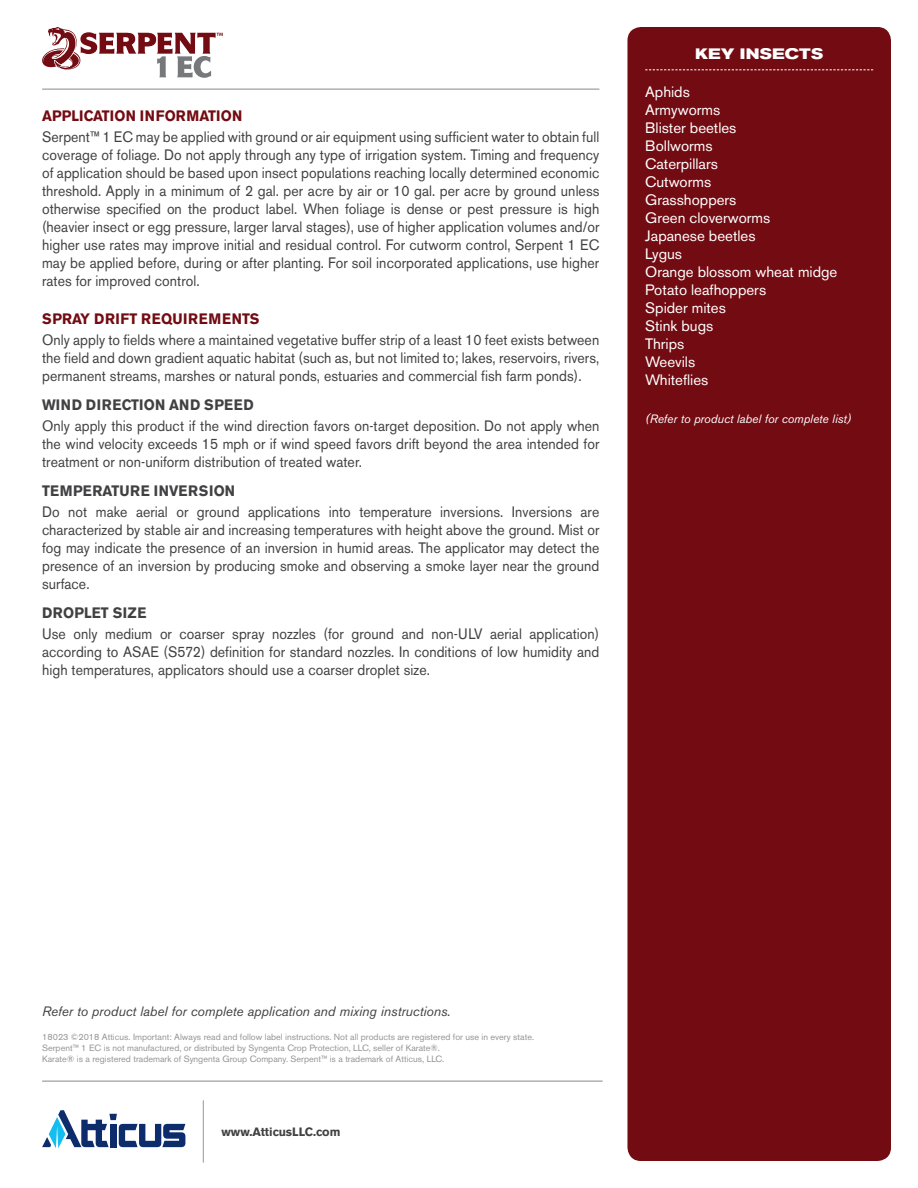
<style>
.page{position:relative;width:918px;height:1188px;background:#fff}
.page>*{position:absolute;margin:0;border:0;box-sizing:border-box;transform-origin:0 0}
.t1{font:15px/18px "Akzidenz Grotesk BE";letter-spacing:.005em;color:#414042;text-align:justify;scale:.93 1}
.t2{font:15px/18px "Akzidenz Grotesk BE";color:#fff}
.t3{font:700 15px "Akzidenz Grotesk BE";letter-spacing:.035em;color:#414042;scale:.93 1}
.t4{font:700 15px "Akzidenz Grotesk BE";letter-spacing:.005em;color:#730b12;scale:.93 1}
.t5{font:700 15px "Akzidenz Grotesk BE";letter-spacing:.045em;color:#730b12;scale:.93 1}
.t6{font:700 expanded 15px "Akzidenz Grotesk BE";letter-spacing:.02em;color:#fff}
.t7{font:italic 13.5px "Akzidenz Grotesk BE";color:#414042}
.t8{font:italic 12px "Akzidenz Grotesk BE";color:#fff}
.t9{font:700 12px "Akzidenz Grotesk BE";color:#414042}
.t10{font:9px/10.8px "Akzidenz Grotesk BE";color:#939598}
</style>
<div class="page">
<hr style="left:42px;top:89px;width:557px;height:1px;background:#939598">
<svg style="left:42px;top:27px;width:181px;height:51px"></svg>
<div style="left:627px;top:27px;width:264px;height:1134px;background:#730b12;border-radius:14px"></div>
<svg style="left:645px;top:69px;width:228px;height:1px"></svg>
<hr style="left:42px;top:1081px;width:561px;height:1px;background:#939598">
<hr style="left:203px;top:1100px;width:1px;height:63px;background:#939598">
<svg style="left:42px;top:1110px;width:143px;height:38px"></svg>
<p class="t4" style="left:42px;top:107px;width:217px">APPLICATION INFORMATION</p>
<p class="t1" style="left:42px;top:128px;width:601px">Serpent™ 1 EC may be applied with ground or air equipment using sufficient water to obtain full coverage of foliage. Do not apply through any type of irrigation system. Timing and frequency of application should be based upon insect populations reaching locally determined economic threshold. Apply in a minimum of 2 gal. per acre by air or 10 gal. per acre by ground unless otherwise specified on the product label. When foliage is dense or pest pressure is high (heavier insect or egg pressure, larger larval stages), use of higher application volumes and/or higher use rates may improve initial and residual control. For cutworm control, Serpent 1 EC may be applied before, during or after planting. For soil incorporated applications, use higher rates for improved control.</p>
<p class="t5" style="left:42px;top:310px;width:235px">SPRAY DRIFT REQUIREMENTS</p>
<p class="t1" style="left:42px;top:331px;width:601px">Only apply to fields where a maintained vegetative buffer strip of a least 10 feet exists between the field and down gradient aquatic habitat (such as, but not limited to; lakes, reservoirs, rivers, permanent streams, marshes or natural ponds, estuaries and commercial fish farm ponds).</p>
<p class="t3" style="left:42px;top:396px;width:229px">WIND DIRECTION AND SPEED</p>
<p class="t1" style="left:42px;top:417px;width:601px">Only apply this product if the wind direction favors on-target deposition. Do not apply when the wind velocity exceeds 15 mph or if wind speed favors drift beyond the area intended for treatment or non-uniform distribution of treated water.</p>
<p class="t3" style="left:42px;top:482px;width:209px">TEMPERATURE INVERSION</p>
<p class="t1" style="left:42px;top:503px;width:601px">Do not make aerial or ground applications into temperature inversions. Inversions are characterized by stable air and increasing temperatures with height above the ground. Mist or fog may indicate the presence of an inversion in humid areas. The applicator may detect the presence of an inversion by producing smoke and observing a smoke layer near the ground surface.</p>
<p class="t3" style="left:42px;top:604px;width:114px">DROPLET SIZE</p>
<p class="t1" style="left:42px;top:625px;width:601px">Use only medium or coarser spray nozzles (for ground and non-ULV aerial application) according to ASAE (S572) definition for standard nozzles. In conditions of low humidity and high temperatures, applicators should use a coarser droplet size.</p>
<p class="t6" style="left:695px;top:45px;width:129px">KEY INSECTS</p>
<p class="t2" style="left:645px;top:83px;width:194px">Aphids<br>Armyworms<br>Blister beetles<br>Bollworms<br>Caterpillars<br>Cutworms<br>Grasshoppers<br>Green cloverworms<br>Japanese beetles<br>Lygus<br>Orange blossom wheat midge<br>Potato leafhoppers<br>Spider mites<br>Stink bugs<br>Thrips<br>Weevils<br>Whiteflies</p>
<p class="t8" style="left:645px;top:412px;width:208px">(Refer to product label for complete list)</p>
<p class="t7" style="left:42px;top:1003px;width:410px">Refer to product label for complete application and mixing instructions.</p>
<p class="t10" style="left:42px;top:1032px;width:494px">18023 ©2018 Atticus. Important: Always read and follow label instructions. Not all products are registered for use in every state.<br>Serpent™ 1 EC is not manufactured, or distributed by Syngenta Crop Protection, LLC, seller of Karate®.<br>Karate® is a registered trademark of Syngenta Group Company. Serpent™ is a trademark of Atticus, LLC.</p>
<p class="t9" style="left:221px;top:1125px;width:121px">www.AtticusLLC.com</p>
</div>
